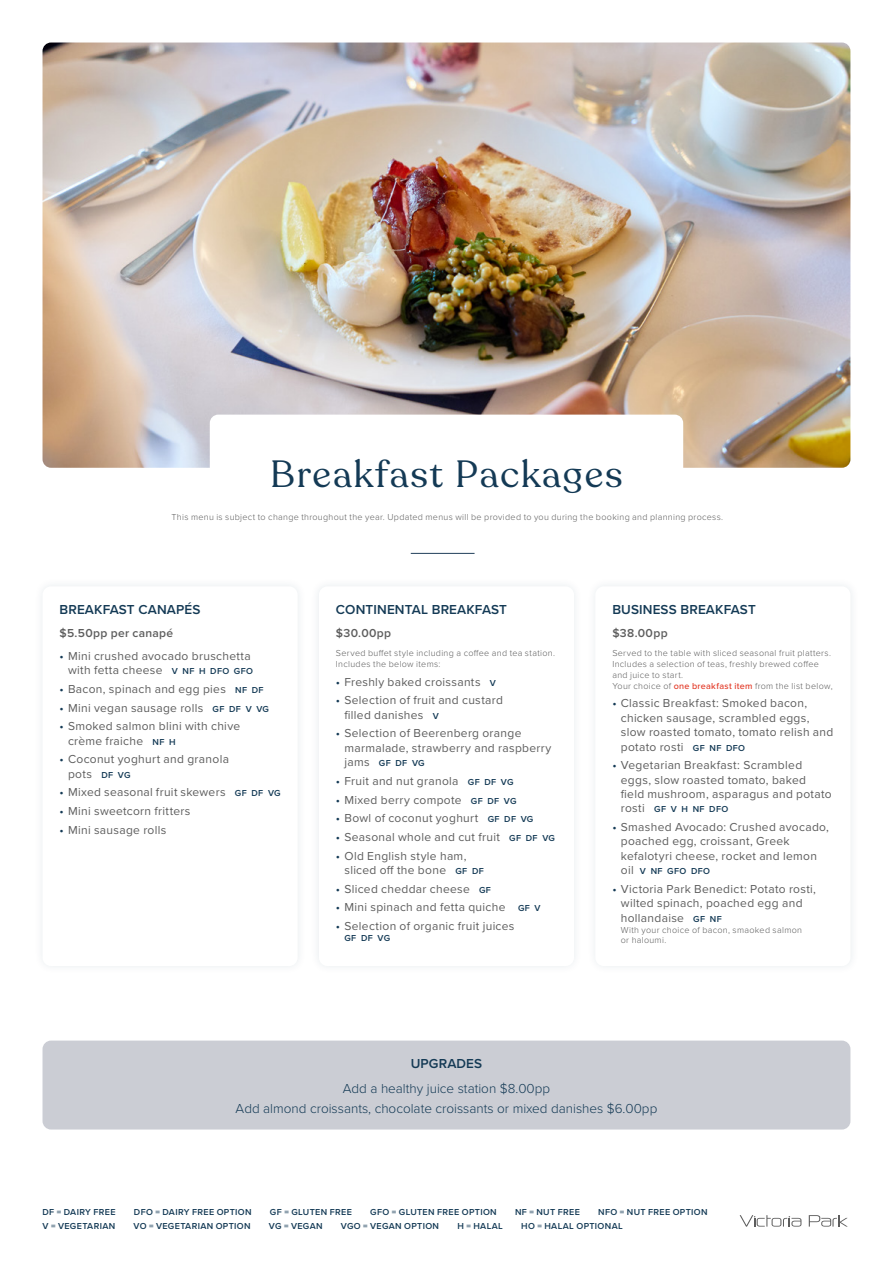
<style>
.page{position:relative;width:893px;height:1263px;background:#fff}
.page>*{position:absolute;margin:0;border:0;box-sizing:border-box;transform-origin:0 0}
.t1{font:37.5px "Recoleta";letter-spacing:.05em;color:#143a55}
.t2{font:300 13.5px/20px "Proxima Nova";color:#143a55;text-align:center}
.t3{font:600 13.5px "Proxima Nova";letter-spacing:.01em;color:#143a55}
.t4{font:12px/14.4px "Proxima Nova";letter-spacing:.025em;color:#5d5d5d}
.t5{font:600 12px "Proxima Nova";letter-spacing:.03em;color:#5d5d5d}
.t6{font:300 9px/10.8px "Proxima Nova";letter-spacing:.035em;color:#5d5d5d}
.t7{font:600 9px "Proxima Nova";letter-spacing:.04em;color:#143a55}
.s1{color:#143a55}
.s2{font-weight:600;font-size:9px;color:#143a55}
.s3{font-weight:400;font-size:12px;color:#5d5d5d}
.s4{font-weight:500;color:#e23522}
</style>
<div class="page">
<svg style="left:740px;top:1215px;width:61px;height:12px"></svg>
<svg style="left:809px;top:1215px;width:39px;height:11px"></svg>
<img style="left:43px;top:43px;width:807px;height:425px">
<div style="left:210px;top:415px;width:473px;height:106px;background:#fff;border-radius:9px"></div>
<hr style="left:411px;top:553px;width:64px;height:1px;background:#21405a">
<div style="left:43px;top:1040px;width:807px;height:89px;background:#cbcdd4;border-radius:8px"></div>
<div style="left:33px;top:577px;width:274px;height:398px;background:#fbfbfc"></div>
<div style="left:43px;top:586px;width:255px;height:380px;background:#fff;border-radius:9px"></div>
<div style="left:310px;top:577px;width:273px;height:398px;background:#fbfbfc"></div>
<div style="left:319px;top:586px;width:255px;height:380px;background:#fff;border-radius:9px"></div>
<div style="left:586px;top:577px;width:274px;height:398px;background:#fbfbfc"></div>
<div style="left:595px;top:586px;width:255px;height:380px;background:#fff;border-radius:9px"></div>
<h1 class="t1" style="left:270px;top:451px;width:354px">Breakfast Packages</h1>
<p class="t6" style="left:172px;top:511px;width:553px">This menu is subject to change throughout the year. Updated menus will be provided to you during the booking and planning process.</p>
<p class="t3" style="left:60px;top:599px;width:142px">BREAKFAST CANAPÉS</p>
<p class="t5" style="left:60px;top:624px;width:115px">$5.50pp per canapé</p>
<p class="t4" style="left:60px;top:648px;width:195px;text-align:right"><span class="s1">•</span> Mini crushed avocado bruschetta with fetta cheese <span class="s2">V NF H DFO GFO</span></p>
<p class="t4" style="left:60px;top:681px;width:206px"><span class="s1">•</span> Bacon, spinach and egg pies <span class="s2">NF DF</span></p>
<p class="t4" style="left:60px;top:700px;width:211px"><span class="s1">•</span> Mini vegan sausage rolls <span class="s2">GF DF V VG</span></p>
<p class="t4" style="left:68px;top:718px;width:174px;text-indent:-9px"><span class="s1">•</span> Smoked salmon blini with chive crème fraiche <span class="s2">NF H</span></p>
<p class="t4" style="left:68px;top:751px;width:162px;text-indent:-9px"><span class="s1">•</span> Coconut yoghurt and granola pots <span class="s2">DF VG</span></p>
<p class="t4" style="left:60px;top:785px;width:223px"><span class="s1">•</span> Mixed seasonal fruit skewers <span class="s2">GF DF VG</span></p>
<p class="t4" style="left:60px;top:803px;width:132px"><span class="s1">•</span> Mini sweetcorn fritters</p>
<p class="t4" style="left:60px;top:822px;width:108px"><span class="s1">•</span> Mini sausage rolls</p>
<p class="t3" style="left:336px;top:599px;width:173px">CONTINENTAL BREAKFAST</p>
<p class="t5" style="left:336px;top:624px;width:57px">$30.00pp</p>
<p class="t6" style="left:336px;top:647px;width:221px">Served buffet style including a coffee and tea station.<br>Includes the below items:</p>
<p class="t4" style="left:336px;top:674px;width:162px"><span class="s1">•</span> Freshly baked croissants <span class="s2">V</span></p>
<p class="t4" style="left:344px;top:693px;width:160px;text-indent:-9px"><span class="s1">•</span> Selection of fruit and custard filled danishes <span class="s2">V</span></p>
<p class="t4" style="left:344px;top:726px;width:208px;text-indent:-9px"><span class="s1">•</span> Selection of Beerenberg orange marmalade, strawberry and raspberry</p>
<p class="t7" style="left:344px;top:756px;width:82px"><span class="s3">jams</span> GF DF VG</p>
<p class="t4" style="left:336px;top:773px;width:179px"><span class="s1">•</span> Fruit and nut granola <span class="s2">GF DF VG</span></p>
<p class="t4" style="left:336px;top:792px;width:182px"><span class="s1">•</span> Mixed berry compote <span class="s2">GF DF VG</span></p>
<p class="t4" style="left:336px;top:810px;width:199px"><span class="s1">•</span> Bowl of coconut yoghurt <span class="s2">GF DF VG</span></p>
<p class="t4" style="left:336px;top:829px;width:220px"><span class="s1">•</span> Seasonal whole and cut fruit <span class="s2">GF DF VG</span></p>
<p class="t4" style="left:344px;top:848px;width:141px;text-indent:-9px"><span class="s1">•</span> Old English style ham, sliced off the bone <span class="s2">GF DF</span></p>
<p class="t4" style="left:336px;top:881px;width:157px"><span class="s1">•</span> Sliced cheddar cheese <span class="s2">GF</span></p>
<p class="t4" style="left:336px;top:899px;width:171px"><span class="s1">•</span> Mini spinach and fetta quiche</p>
<p class="t7" style="left:518px;top:901px;width:24px">GF V</p>
<p class="t4" style="left:336px;top:918px;width:180px"><span class="s1">•</span> Selection of organic fruit juices</p>
<p class="t7" style="left:344px;top:931px;width:47px">GF DF VG</p>
<p class="t3" style="left:612px;top:599px;width:145px">BUSINESS BREAKFAST</p>
<p class="t5" style="left:612px;top:624px;width:57px">$38.00pp</p>
<p class="t6" style="left:612px;top:647px;width:222px">Served to the table with sliced seasonal fruit platters.<br>Includes a selection of teas, freshly brewed coffee and juice to start.<br>Your choice of <span class="s4">one breakfast item</span> from the list below,</p>
<p class="t4" style="left:621px;top:696px;width:214px;text-indent:-9px"><span class="s1">•</span> Classic Breakfast: Smoked bacon, chicken sausage, scrambled eggs, slow roasted tomato, tomato relish and potato rosti <span class="s2">GF NF DFO</span></p>
<p class="t4" style="left:621px;top:757px;width:212px;text-indent:-9px"><span class="s1">•</span> Vegetarian Breakfast: Scrambled eggs, slow roasted tomato, baked field mushroom, asparagus and potato</p>
<p class="t7" style="left:621px;top:803px;width:109px"><span class="s3">rosti</span> GF V H NF DFO</p>
<p class="t4" style="left:621px;top:819px;width:210px;text-indent:-9px"><span class="s1">•</span> Smashed Avocado: Crushed avocado, poached egg, croissant, Greek kefalotyri cheese, rocket and lemon</p>
<p class="t7" style="left:621px;top:864px;width:91px"><span class="s3">oil</span> V NF GFO DFO</p>
<p class="t4" style="left:621px;top:881px;width:197px;text-indent:-9px"><span class="s1">•</span> Victoria Park Benedict: Potato rosti, wilted spinach, poached egg and hollandaise <span class="s2">GF NF</span></p>
<p class="t6" style="left:621px;top:924px;width:183px">With your choice of bacon, smaoked salmon or haloumi.</p>
<p class="t3" style="left:411px;top:1054px;width:73px">UPGRADES</p>
<p class="t2" style="left:236px;top:1077px;width:423px">Add a healthy juice station $8.00pp<br>Add almond croissants, chocolate croissants or mixed danishes $6.00pp</p>
<p class="t7" style="left:43px;top:1205px;width:75px">DF = DAIRY FREE</p>
<p class="t7" style="left:134px;top:1205px;width:119px">DFO = DAIRY FREE OPTION</p>
<p class="t7" style="left:270px;top:1205px;width:83px">GF = GLUTEN FREE</p>
<p class="t7" style="left:370px;top:1205px;width:128px">GFO = GLUTEN FREE OPTION</p>
<p class="t7" style="left:515px;top:1205px;width:66px">NF = NUT FREE</p>
<p class="t7" style="left:598px;top:1205px;width:111px">NFO = NUT FREE OPTION</p>
<p class="t7" style="left:43px;top:1219px;width:74px">V = VEGETARIAN</p>
<p class="t7" style="left:134px;top:1219px;width:119px">VO = VEGETARIAN OPTION</p>
<p class="t7" style="left:269px;top:1219px;width:55px">VG = VEGAN</p>
<p class="t7" style="left:341px;top:1219px;width:100px">VGO = VEGAN OPTION</p>
<p class="t7" style="left:457px;top:1219px;width:47px">H = HALAL</p>
<p class="t7" style="left:521px;top:1219px;width:103px">HO = HALAL OPTIONAL</p>
</div>
